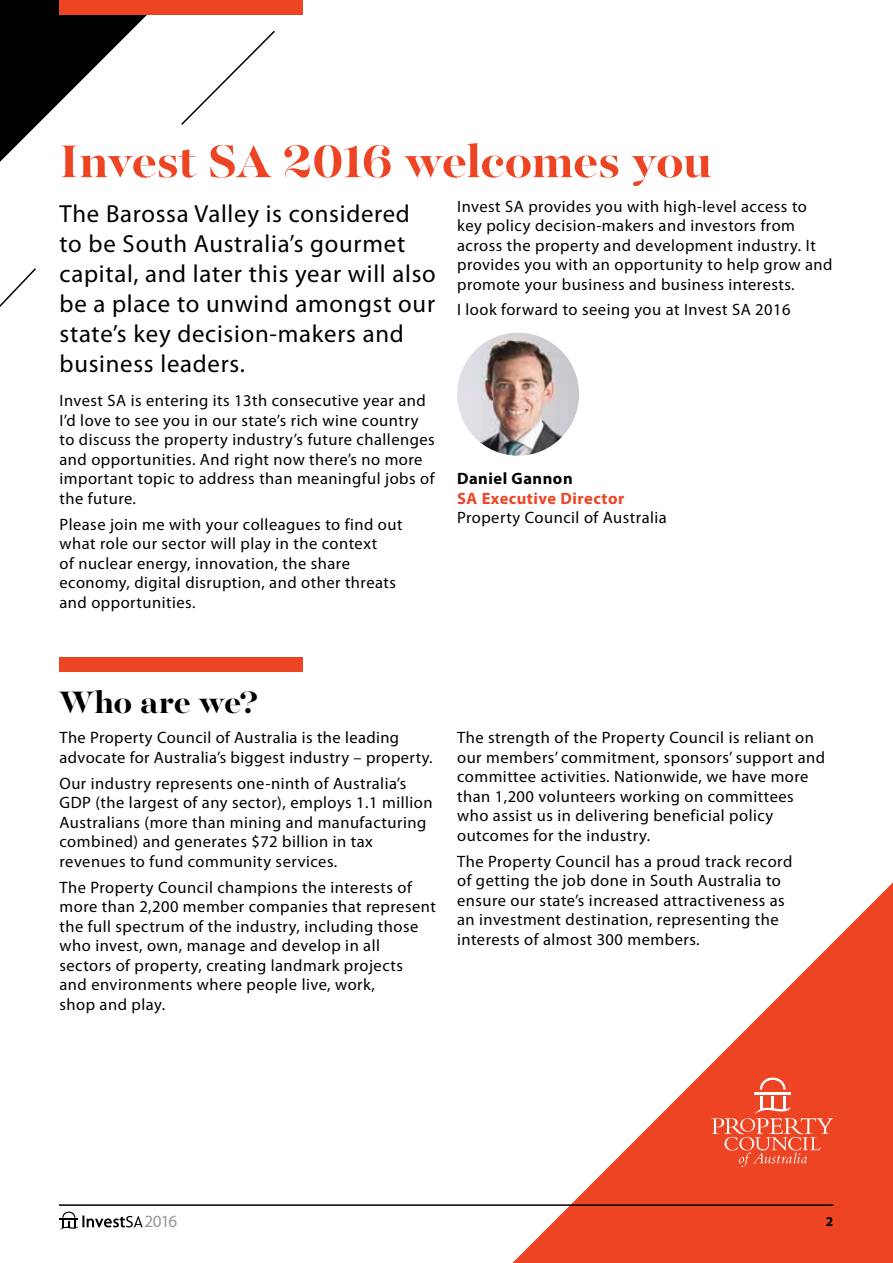
<style>
.page{position:relative;width:893px;height:1263px;background:#fff}
.page>*{position:absolute;margin:0;border:0;box-sizing:border-box;transform-origin:0 0}
.t1{font:700 51px "Majesti Banner";letter-spacing:-.02em;color:#ed4524}
.t2{font:700 34.5px "Majesti Banner";letter-spacing:-.005em;color:#000}
.t3{font:24.75px/30px "Myriad Pro";letter-spacing:.03em;color:#000}
.t4{font:17.1px "Myriad Pro";color:#969798}
.t5{font:16.5px/19.5px "Myriad Pro";letter-spacing:.03em;color:#000}
.t6{font:700 16.5px "Myriad Pro";letter-spacing:.03em;color:#ed4524}
.t7{font:700 16.5px "Myriad Pro";letter-spacing:.03em;color:#000}
.t8{font:700 13.5px "Myriad Pro";color:#000}
</style>
<div class="page">
<svg style="left:0;top:0;width:147px;height:162px"></svg>
<hr style="left:59px;top:1204px;width:774px;height:2px;background:#000">
<svg style="left:60px;top:1211px;width:83px;height:19px"></svg>
<svg style="left:450px;top:882px;width:443px;height:381px"></svg>
<img style="left:457px;top:333px;width:122px;height:123px">
<div style="left:60px;top:0;width:243px;height:15px;background:#ed4524"></div>
<svg style="left:181px;top:30px;width:94px;height:95px"></svg>
<svg style="left:0;top:268px;width:36px;height:39px"></svg>
<hr style="left:754px;top:1092px;width:37px;height:2px;background:#fff">
<svg style="left:760px;top:1077px;width:26px;height:12px"></svg>
<svg style="left:711px;top:1096px;width:122px;height:71px"></svg>
<div style="left:60px;top:657px;width:243px;height:15px;background:#ed4524"></div>
<h1 class="t1" style="left:60px;top:128px;width:654px">Invest SA 2016 welcomes you</h1>
<h3 class="t3" style="left:60px;top:199px;width:378px">The Barossa Valley is considered to be South Australia’s gourmet capital, and later this year will also be a place to unwind amongst our state’s key decision-makers and business leaders.</h3>
<p class="t5" style="left:60px;top:391px;width:377px">Invest SA is entering its 13th consecutive year and I’d love to see you in our state’s rich wine country to discuss the property industry’s future challenges and opportunities. And right now there’s no more important topic to address than meaningful jobs of the future.</p>
<p class="t5" style="left:60px;top:515px;width:344px">Please join me with your colleagues to find out what role our sector will play in the context<br>of nuclear energy, innovation, the share economy, digital disruption, and other threats and opportunities.</p>
<p class="t5" style="left:457px;top:197px;width:377px">Invest SA provides you with high-level access to key policy decision-makers and investors from across the property and development industry. It provides you with an opportunity to help grow and promote your business and business interests.</p>
<p class="t5" style="left:457px;top:300px;width:335px">I look forward to seeing you at Invest SA 2016</p>
<p class="t7" style="left:457px;top:469px;width:117px">Daniel Gannon</p>
<p class="t6" style="left:457px;top:489px;width:169px">SA Executive Director</p>
<p class="t5" style="left:457px;top:508px;width:211px">Property Council of Australia</p>
<h2 class="t2" style="left:60px;top:680px;width:200px">Who are we?</h2>
<p class="t5" style="left:60px;top:728px;width:375px">The Property Council of Australia is the leading advocate for Australia’s biggest industry – property.</p>
<p class="t5" style="left:60px;top:774px;width:374px">Our industry represents one-ninth of Australia’s GDP (the largest of any sector), employs 1.1 million Australians (more than mining and manufacturing combined) and generates $72 billion in tax revenues to fund community services.</p>
<p class="t5" style="left:60px;top:878px;width:378px">The Property Council champions the interests of more than 2,200 member companies that represent the full spectrum of the industry, including those who invest, own, manage and develop in all sectors of property, creating landmark projects<br>and environments where people live, work,<br>shop and play.</p>
<p class="t5" style="left:457px;top:728px;width:370px">The strength of the Property Council is reliant on our members’ commitment, sponsors’ support and committee activities. Nationwide, we have more than 1,200 volunteers working on committees who assist us in delivering beneficial policy outcomes for the industry.</p>
<p class="t5" style="left:457px;top:852px;width:337px">The Property Council has a proud track record of getting the job done in South Australia to ensure our state’s increased attractiveness as an investment destination, representing the interests of almost 300 members.</p>
<p class="t4" style="left:144px;top:1212px;width:35px">2016</p>
<p class="t8" style="left:826px;top:1214px;width:9px">2</p>
</div>
